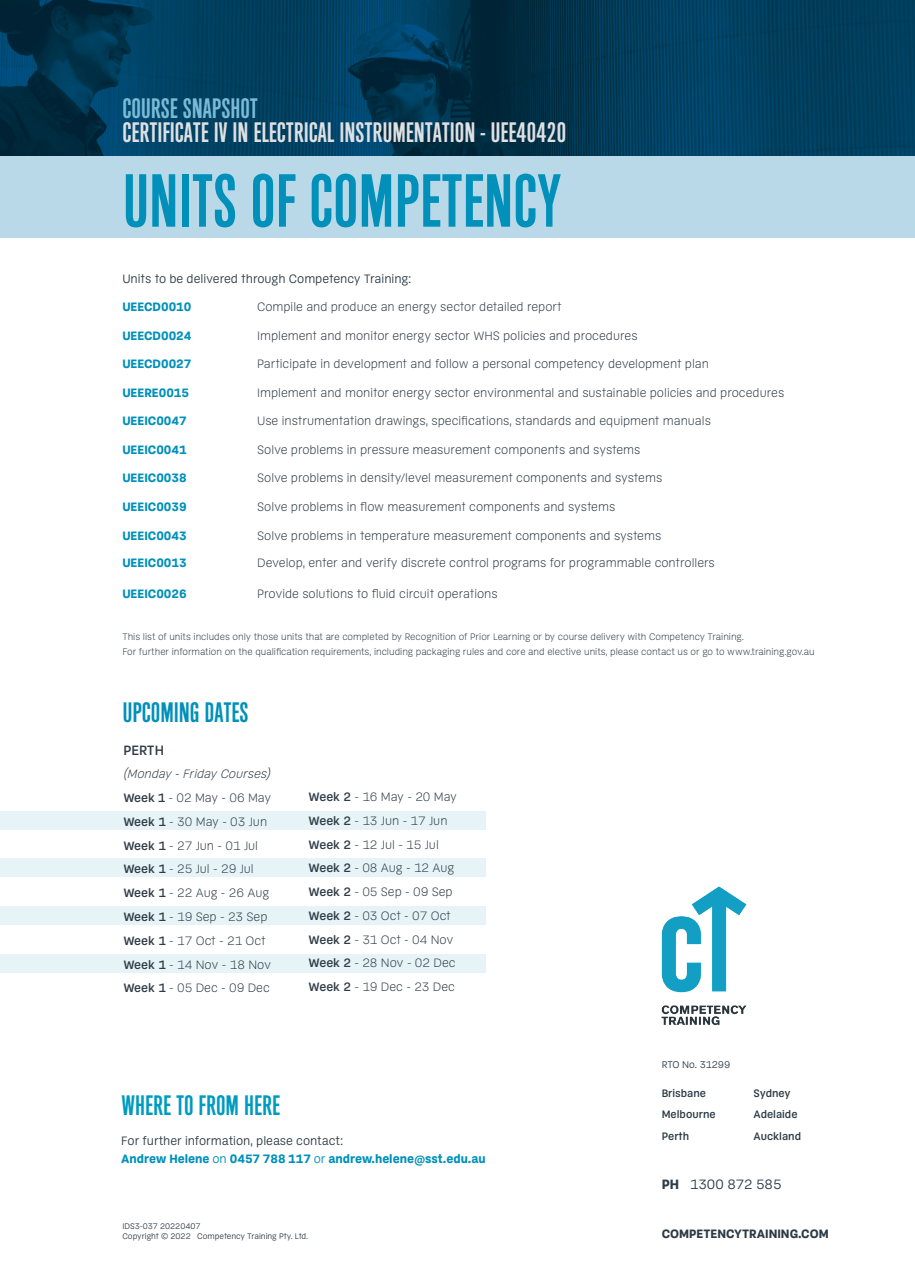
<style>
.page{position:relative;width:915px;height:1285px;background:#fff}
.page>*{position:absolute;margin:0;border:0;box-sizing:border-box;transform-origin:0 0}
.t1{font:72px "Cg Alpin Gth No 1";color:#0090ba}
.t2{font:27px "Cg Alpin Gth No 1";color:#e0e0e2}
.t3{font:27px "Cg Alpin Gth No 1";color:#009ac0}
.t4{font:27px "Cg Alpin Gth No 1";color:#79bbd6}
.t5{font:27px "Cg Alpin Gth No 1";color:#0090ba}
.t6{font:15px "Gedau Gothic";color:#2b3a45}
.t7{font:500 15px "Gedau Gothic";color:#303d48}
.t8{font:300 13.5px/23.7px "Gedau Gothic";color:#303d48}
.t9{font:700 13.5px/18px "Gedau Gothic";color:#0090ba}
.t10{font:13.5px "Gedau Gothic";color:#303d48}
.t11{font:700 13.5px "Gedau Gothic";color:#2b3a45}
.t12{font:500 12px "Gedau Gothic";color:#2b3a45}
.t13{font:10.8px "Gedau Gothic";color:#2b3a45}
.t14{font:300 10.5px/14.4px "Gedau Gothic";color:#303d48}
.t15{font:9px/10.6px "Gedau Gothic";color:#303d48}
.s1{font-style:italic}
.s2{font-weight:500}
.s3{font-weight:400;color:#303d48}
.s4{font-weight:400}
.s5{font-family:"Minion Pro"}
.s6{font-weight:700}
</style>
<div class="page">
<img style="left:0;top:0;width:914px;height:156px">
<div style="left:0;top:156px;width:914px;height:82px;background:#bad9e8"></div>
<img style="left:661px;top:886px;width:85px;height:140px">
<div style="left:0;top:811px;width:486px;height:18px;background:#e6f4f8"></div>
<div style="left:0;top:858px;width:486px;height:18px;background:#e6f4f8"></div>
<div style="left:0;top:906px;width:486px;height:18px;background:#e6f4f8"></div>
<div style="left:0;top:954px;width:486px;height:18px;background:#e6f4f8"></div>
<h2 class="t4" style="left:122px;top:92px;width:137px">COURSE SNAPSHOT</h2>
<h2 class="t2" style="left:122px;top:116px;width:445px">CERTIFICATE IV IN ELECTRICAL INSTRUMENTATION - UEE40420</h2>
<h1 class="t1" style="left:122px;top:158px;width:440px">UNITS OF COMPETENCY</h1>
<p class="t10" style="left:122px;top:271px;width:290px">Units to be delivered through Competency Training:</p>
<p class="t9" style="left:122px;top:298px;width:70px">UEECD0010</p>
<p class="t8" style="left:257px;top:295px;width:306px">Compile and produce an energy sector detailed report</p>
<p class="t9" style="left:122px;top:326px;width:70px">UEECD0024</p>
<p class="t8" style="left:257px;top:323px;width:382px">Implement and monitor energy sector WHS policies and procedures</p>
<p class="t9" style="left:122px;top:355px;width:70px">UEECD0027</p>
<p class="t8" style="left:257px;top:352px;width:453px">Participate in development and follow a personal competency development plan</p>
<p class="t9" style="left:122px;top:383px;width:68px">UEERE0015</p>
<p class="t8" style="left:257px;top:380px;width:528px">Implement and monitor energy sector environmental and sustainable policies and procedures</p>
<p class="t9" style="left:122px;top:412px;width:66px">UEEIC0047</p>
<p class="t8" style="left:257px;top:409px;width:455px">Use instrumentation drawings, specifications, standards and equipment manuals</p>
<p class="t9" style="left:122px;top:440px;width:66px">UEEIC0041</p>
<p class="t8" style="left:257px;top:438px;width:384px">Solve problems in pressure measurement components and systems</p>
<p class="t9" style="left:122px;top:469px;width:66px">UEEIC0038</p>
<p class="t8" style="left:257px;top:466px;width:406px">Solve problems in density/level measurement components and systems</p>
<p class="t9" style="left:122px;top:497px;width:66px">UEEIC0039</p>
<p class="t8" style="left:257px;top:495px;width:359px">Solve problems in flow measurement components and systems</p>
<p class="t9" style="left:122px;top:526px;width:66px">UEEIC0043</p>
<p class="t8" style="left:257px;top:523px;width:405px">Solve problems in temperature measurement components and systems</p>
<p class="t9" style="left:122px;top:553px;width:66px">UEEIC0013</p>
<p class="t8" style="left:257px;top:550px;width:459px">Develop, enter and verify discrete control programs for programmable controllers</p>
<p class="t9" style="left:122px;top:584px;width:66px">UEEIC0026</p>
<p class="t8" style="left:257px;top:582px;width:242px">Provide solutions to fluid circuit operations</p>
<p class="t14" style="left:122px;top:629px;width:693px">This list of units includes only those units that are completed by Recognition of Prior Learning or by course delivery with Competency Training.<br>For further information on the qualification requirements, including packaging rules and core and elective units, please contact us or go to www.training.gov.au</p>
<h2 class="t5" style="left:122px;top:696px;width:127px">UPCOMING DATES</h2>
<p class="t7" style="left:123px;top:741px;width:42px">PERTH</p>
<p class="t8" style="left:123px;top:762px;width:149px"><span class="s1">(Monday - Friday Courses)<br></span><span class="s2">Week 1</span> - 02 May - 06 May<br><span class="s2">Week 1</span> - 30 May - 03 Jun<br><span class="s2">Week 1</span> - 27 Jun - 01 Jul<br><span class="s2">Week 1</span> - 25 Jul - 29 Jul<br><span class="s2">Week 1</span> - 22 Aug - 26 Aug<br><span class="s2">Week 1</span> - 19 Sep - 23 Sep<br><span class="s2">Week 1</span> - 17 Oct - 21 Oct<br><span class="s2">Week 1</span> - 14 Nov - 18 Nov<br><span class="s2">Week 1</span> - 05 Dec - 09 Dec</p>
<p class="t8" style="left:308px;top:784px;width:150px"><span class="s2">Week 2</span> - 16 May - 20 May<br><span class="s2">Week 2</span> - 13 Jun - 17 Jun<br><span class="s2">Week 2</span> - 12 Jul - 15 Jul<br><span class="s2">Week 2</span> - 08 Aug - 12 Aug<br><span class="s2">Week 2</span> - 05 Sep - 09 Sep<br><span class="s2">Week 2</span> - 03 Oct - 07 Oct<br><span class="s2">Week 2</span> - 31 Oct - 04 Nov<br><span class="s2">Week 2</span> - 28 Nov - 02 Dec<br><span class="s2">Week 2</span> - 19 Dec - 23 Dec</p>
<h2 class="t3" style="left:121px;top:1088px;width:160px">WHERE TO FROM HERE</h2>
<p class="t9" style="left:121px;top:1131px;width:366px"><span class="s3">For further information, please contact:<br></span>Andrew Helene <span class="s4">on</span> 0457 788 117 <span class="s4">or</span> andrew.helene@sst.edu.au</p>
<p class="t15" style="left:122px;top:1220px;width:187px">IDS3-037 20220407<br>Copyright © 2022 Competency Training Pty. Ltd<span class="s5">.</span></p>
<p class="t13" style="left:661px;top:1058px;width:70px">RTO No. 31299</p>
<p class="t12" style="left:661px;top:1086px;width:46px">Brisbane</p>
<p class="t12" style="left:753px;top:1086px;width:38px">Sydney</p>
<p class="t12" style="left:661px;top:1107px;width:55px">Melbourne</p>
<p class="t12" style="left:753px;top:1107px;width:45px">Adelaide</p>
<p class="t12" style="left:661px;top:1128px;width:29px">Perth</p>
<p class="t12" style="left:753px;top:1128px;width:49px">Auckland</p>
<p class="t6" style="left:661px;top:1176px;width:121px"><span class="s6">PH</span> 1300 872 585</p>
<p class="t11" style="left:661px;top:1225px;width:168px">COMPETENCYTRAINING.COM</p>
</div>
